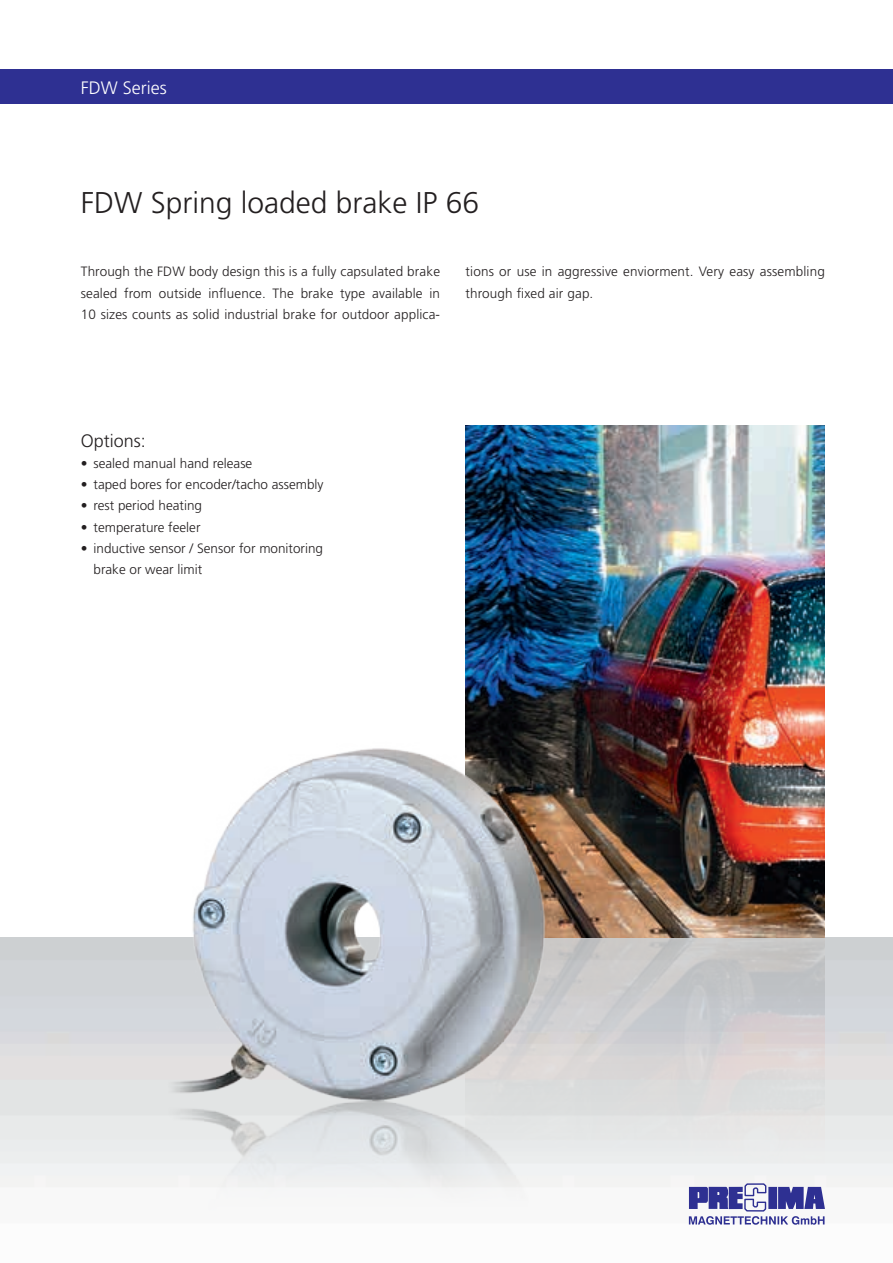
<style>
.page{position:relative;width:893px;height:1263px;background:#fff}
.page>*{position:absolute;margin:0;border:0;box-sizing:border-box;transform-origin:0 0}
.t1{font:300 30px "Frutiger LT";color:#231f20}
.t2{font:300 18px "Frutiger LT";color:#fff}
.t3{font:300 18px "Frutiger LT";color:#231f20}
.t4{font:300 13.5px/21.3px "Frutiger LT";color:#231f20}
</style>
<div class="page">
<div style="left:0;top:70px;width:893px;height:34px;background:#2e3092"></div>
<svg style="left:689px;top:1183px;width:136px;height:42px"></svg>
<img style="left:466px;top:425px;width:359px;height:744px">
<img style="left:72px;top:719px;width:575px;height:505px">
<h2 class="t2" style="left:81px;top:77px;width:87px">FDW Series</h2>
<h1 class="t1" style="left:81px;top:185px;width:400px">FDW Spring loaded brake IP 66</h1>
<p class="t4" style="left:81px;top:261px;width:361px;text-align:justify">Through the FDW body design this is a fully capsulated brake sealed from outside influence. The brake type available in 10 sizes counts as solid industrial brake for outdoor applica-</p>
<p class="t4" style="left:466px;top:261px;width:361px">tions or use in aggressive enviorment. Very easy assembling through fixed air gap.</p>
<h2 class="t3" style="left:81px;top:430px;width:67px">Options:</h2>
<p class="t4" style="left:81px;top:453px;width:173px">• sealed manual hand release</p>
<p class="t4" style="left:81px;top:474px;width:244px">• taped bores for encoder/tacho assembly</p>
<p class="t4" style="left:81px;top:495px;width:123px">• rest period heating</p>
<p class="t4" style="left:81px;top:516px;width:121px">• temperature feeler</p>
<p class="t4" style="left:94px;top:538px;width:231px;text-indent:-13px">• inductive sensor / Sensor for monitoring brake or wear limit</p>
</div>
